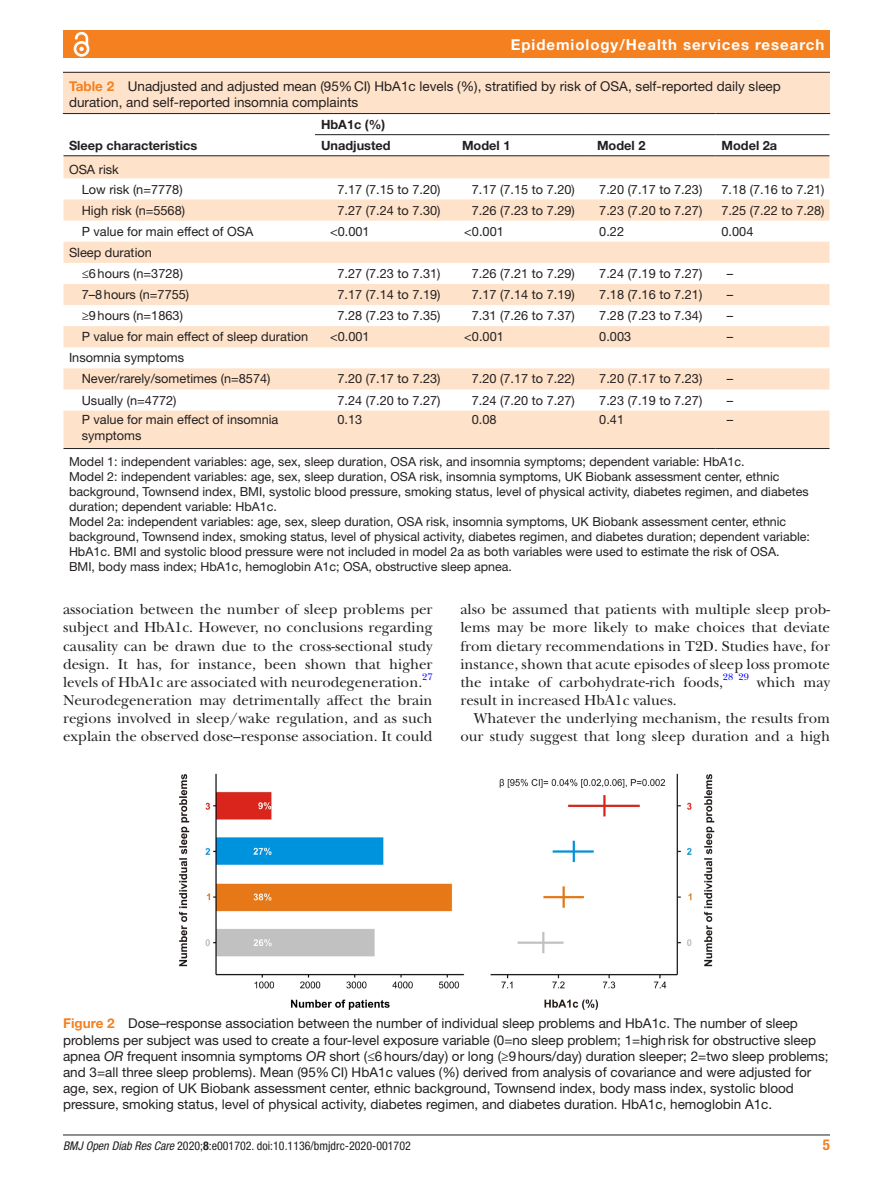
<style>
.page{position:relative;width:893px;height:1191px;background:#fff}
.page>*{position:absolute;margin:0;border:0;box-sizing:border-box;transform-origin:0 0}
.t1{font:15px/18px "New Baskerville";color:#231f20;text-align:justify}
.t2{font:700 15px "Helvetica Neue LT Std";letter-spacing:.065em;color:#fff}
.t3{font:700 condensed 15px "Helvetica Neue LT Std";color:#f58020}
.t4{font:13.5px/16.2px "Helvetica Neue LT Std";color:#231f20}
.t5{font:12.75px/21.1px "Helvetica Neue LT Std";color:#231f20}
.t6{font:700 12.75px/21.1px "Helvetica Neue LT Std";color:#231f20}
.t7{font:12.45px/15px "Helvetica Neue LT Std";color:#231f20}
.t8{font:condensed 12px "Helvetica Neue LT Std";color:#231f20}
.t9{font:9.9px "New Baskerville";color:#00f}
.s1{font-weight:700;color:#f58020}
.s2{font-style:italic}
.s3{font-weight:700}
</style>
<div class="page">
<hr style="left:63px;top:1134px;width:767px;height:1px;background:#231f20">
<div style="left:63px;top:31px;width:767px;height:27px;background:#f58020"></div>
<svg style="left:73px;top:31px;width:17px;height:26px"></svg>
<div style="left:63px;top:73px;width:767px;height:498px;background:#fee2c9"></div>
<hr style="left:63px;top:72px;width:767px;height:1px;background:#231f20">
<svg style="left:64px;top:114px;width:766px;height:457px;fill:#fff"></svg>
<hr style="left:63px;top:155px;width:252px;height:1px;background:#231f20">
<hr style="left:63px;top:113px;width:252px;height:1px;background:#231f20">
<hr style="left:315px;top:113px;width:141px;height:1px;background:#231f20">
<hr style="left:456px;top:113px;width:135px;height:1px;background:#231f20">
<hr style="left:591px;top:113px;width:125px;height:1px;background:#231f20">
<hr style="left:716px;top:113px;width:114px;height:1px;background:#231f20">
<hr style="left:315px;top:134px;width:141px;height:1px;background:#231f20">
<hr style="left:315px;top:155px;width:141px;height:1px;background:#231f20">
<hr style="left:456px;top:134px;width:135px;height:1px;background:#231f20">
<hr style="left:456px;top:155px;width:135px;height:1px;background:#231f20">
<hr style="left:591px;top:134px;width:125px;height:1px;background:#231f20">
<hr style="left:591px;top:155px;width:125px;height:1px;background:#231f20">
<hr style="left:716px;top:134px;width:114px;height:1px;background:#231f20">
<hr style="left:716px;top:155px;width:114px;height:1px;background:#231f20">
<hr style="left:315px;top:448px;width:141px;height:1px;background:#231f20">
<hr style="left:456px;top:448px;width:135px;height:1px;background:#231f20">
<hr style="left:591px;top:448px;width:125px;height:1px;background:#231f20">
<hr style="left:63px;top:448px;width:252px;height:1px;background:#231f20">
<hr style="left:716px;top:448px;width:114px;height:1px;background:#231f20">
<svg style="left:63px;top:114px;width:1px;height:296px"></svg>
<hr style="left:63px;top:410px;width:1px;height:38px;background:#fff">
<hr style="left:63px;top:448px;width:1px;height:123px;background:#fff">
<hr style="left:69px;top:466px;width:761px;height:1px;background:#fff">
<hr style="left:69px;top:510px;width:761px;height:2px;background:#fff">
<hr style="left:69px;top:555px;width:761px;height:2px;background:#fff">
<hr style="left:69px;top:570px;width:761px;height:2px;background:#fff">
<img style="left:179px;top:773px;width:536px;height:237px">
<p class="t2" style="left:511px;top:35px;width:315px">Epidemiology/Health services research</p>
<p class="t4" style="left:69px;top:77px;width:713px"><span class="s1">Table 2</span> Unadjusted and adjusted mean (95%CI) HbA1c levels (%), stratified by risk of OSA, self-reported daily sleep duration, and self-reported insomnia complaints</p>
<p class="t6" style="left:69px;top:134px;width:130px">Sleep characteristics</p>
<p class="t6" style="left:321px;top:113px;width:71px">HbA1c (%)<br>Unadjusted</p>
<p class="t6" style="left:462px;top:134px;width:50px">Model 1</p>
<p class="t6" style="left:597px;top:134px;width:50px">Model 2</p>
<p class="t6" style="left:722px;top:134px;width:57px">Model 2a</p>
<p class="t5" style="left:82px;top:159px;width:102px;line-height:19.6px;text-indent:-13px">OSA risk<br>Low risk (n=7778)</p>
<p class="t5" style="left:338px;top:178px;width:105px">7.17 (7.15 to 7.20)</p>
<p class="t5" style="left:472px;top:178px;width:105px">7.17 (7.15 to 7.20)</p>
<p class="t5" style="left:599px;top:178px;width:105px">7.20 (7.17 to 7.23)</p>
<p class="t5" style="left:722px;top:178px;width:105px">7.18 (7.16 to 7.21)</p>
<p class="t5" style="left:82px;top:199px;width:105px">High risk (n=5568)</p>
<p class="t5" style="left:338px;top:199px;width:105px">7.27 (7.24 to 7.30)</p>
<p class="t5" style="left:472px;top:199px;width:105px">7.26 (7.23 to 7.29)</p>
<p class="t5" style="left:599px;top:199px;width:105px">7.23 (7.20 to 7.27)</p>
<p class="t5" style="left:722px;top:199px;width:105px">7.25 (7.22 to 7.28)</p>
<p class="t5" style="left:82px;top:220px;width:173px">P value for main effect of OSA</p>
<p class="t5" style="left:330px;top:220px;width:41px">&lt;0.001</p>
<p class="t5" style="left:464px;top:220px;width:41px">&lt;0.001</p>
<p class="t5" style="left:599px;top:220px;width:26px">0.22</p>
<p class="t5" style="left:722px;top:220px;width:33px">0.004</p>
<p class="t5" style="left:82px;top:241px;width:103px;text-indent:-13px">Sleep duration ≤6hours (n=3728)</p>
<p class="t5" style="left:338px;top:263px;width:105px">7.27 (7.23 to 7.31)</p>
<p class="t5" style="left:472px;top:263px;width:105px">7.26 (7.21 to 7.29)</p>
<p class="t5" style="left:599px;top:263px;width:105px">7.24 (7.19 to 7.27)</p>
<p class="t5" style="left:727px;top:263px;width:8px">–</p>
<p class="t5" style="left:82px;top:284px;width:109px">7–8hours (n=7755)</p>
<p class="t5" style="left:338px;top:284px;width:105px">7.17 (7.14 to 7.19)</p>
<p class="t5" style="left:472px;top:284px;width:105px">7.17 (7.14 to 7.19)</p>
<p class="t5" style="left:599px;top:284px;width:105px">7.18 (7.16 to 7.21)</p>
<p class="t5" style="left:727px;top:284px;width:8px">–</p>
<p class="t5" style="left:82px;top:305px;width:103px">≥9hours (n=1863)</p>
<p class="t5" style="left:338px;top:305px;width:105px">7.28 (7.23 to 7.35)</p>
<p class="t5" style="left:472px;top:305px;width:105px">7.31 (7.26 to 7.37)</p>
<p class="t5" style="left:599px;top:305px;width:105px">7.28 (7.23 to 7.34)</p>
<p class="t5" style="left:727px;top:305px;width:8px">–</p>
<p class="t5" style="left:82px;top:326px;width:228px">P value for main effect of sleep duration</p>
<p class="t5" style="left:330px;top:326px;width:41px">&lt;0.001</p>
<p class="t5" style="left:464px;top:326px;width:41px">&lt;0.001</p>
<p class="t5" style="left:599px;top:326px;width:33px">0.003</p>
<p class="t5" style="left:727px;top:326px;width:8px">–</p>
<p class="t5" style="left:82px;top:347px;width:190px;text-indent:-13px">Insomnia symptoms<br>Never/rarely/sometimes (n=8574)</p>
<p class="t5" style="left:338px;top:368px;width:105px">7.20 (7.17 to 7.23)</p>
<p class="t5" style="left:472px;top:368px;width:105px">7.20 (7.17 to 7.22)</p>
<p class="t5" style="left:599px;top:368px;width:105px">7.20 (7.17 to 7.23)</p>
<p class="t5" style="left:727px;top:368px;width:8px">–</p>
<p class="t5" style="left:82px;top:389px;width:96px">Usually (n=4772)</p>
<p class="t5" style="left:338px;top:389px;width:105px">7.24 (7.20 to 7.27)</p>
<p class="t5" style="left:472px;top:389px;width:105px">7.24 (7.20 to 7.27)</p>
<p class="t5" style="left:599px;top:389px;width:105px">7.23 (7.19 to 7.27)</p>
<p class="t5" style="left:727px;top:389px;width:8px">–</p>
<p class="t5" style="left:82px;top:412px;width:198px;line-height:15.3px">P value for main effect of insomnia symptoms</p>
<p class="t5" style="left:338px;top:409px;width:26px">0.13</p>
<p class="t5" style="left:472px;top:409px;width:26px">0.08</p>
<p class="t5" style="left:599px;top:409px;width:26px">0.41</p>
<p class="t5" style="left:727px;top:409px;width:8px">–</p>
<p class="t7" style="left:69px;top:454px;width:742px">Model 1: independent variables: age, sex, sleep duration, OSA risk, and insomnia symptoms; dependent variable: HbA1c.<br>Model 2: independent variables: age, sex, sleep duration, OSA risk, insomnia symptoms, UK Biobank assessment center, ethnic background, Townsend index, BMI, systolic blood pressure, smoking status, level of physical activity, diabetes regimen, and diabetes duration; dependent variable: HbA1c.<br>Model 2a: independent variables: age, sex, sleep duration, OSA risk, insomnia symptoms, UK Biobank assessment center, ethnic background, Townsend index, smoking status, level of physical activity, diabetes regimen, and diabetes duration; dependent variable:<br>HbA1c. BMI and systolic blood pressure were not included in model 2a as both variables were used to estimate the risk of OSA.<br>BMI, body mass index; HbA1c, hemoglobin A1c; OSA, obstructive sleep apnea.</p>
<p class="t1" style="left:63px;top:601px;width:371px">association between the number of sleep problems per subject and HbA1c. However, no conclusions regarding causality can be drawn due to the cross-sectional study design. It has, for instance, been shown that higher levels of HbA1c are associated with neurodegeneration.</p>
<p class="t9" style="left:422px;top:671px;width:12px">27</p>
<p class="t1" style="left:63px;top:691px;width:371px">Neurodegeneration may detrimentally affect the brain regions involved in sleep/wake regulation, and as such explain the observed dose–response association. It could</p>
<p class="t1" style="left:460px;top:601px;width:371px">also be assumed that patients with multiple sleep prob&shy;lems may be more likely to make choices that deviate from dietary recommendations in T2D. Studies have, for instance, shown that acute episodes of sleep loss promote the intake of carbohydrate-rich foods,</p>
<p class="t9" style="left:723px;top:671px;width:27px">28 29</p>
<p class="t1" style="left:757px;top:673px;width:75px">which may</p>
<p class="t1" style="left:460px;top:691px;width:218px">result in increased HbA1c values.</p>
<p class="t1" style="left:474px;top:709px;width:358px">Whatever the underlying mechanism, the results from</p>
<p class="t1" style="left:460px;top:727px;width:371px">our study suggest that long sleep duration and a high</p>
<p class="t4" style="left:63px;top:1015px;width:767px"><span class="s1">Figure 2</span> Dose–response association between the number of individual sleep problems and HbA1c. The number of sleep problems per subject was used to create a four-level exposure variable (0=no sleep problem; 1=highrisk for obstructive sleep apnea <span class="s2">OR</span> frequent insomnia symptoms <span class="s2">OR</span> short (≤6hours/day) or long (≥9hours/day) duration sleeper; 2=two sleep problems; and 3=all three sleep problems). Mean (95%CI) HbA1c values (%) derived from analysis of covariance and were adjusted for age, sex, region of UK Biobank assessment center, ethnic background, Townsend index, body mass index, systolic blood pressure, smoking status, level of physical activity, diabetes regimen, and diabetes duration. HbA1c, hemoglobin A1c.</p>
<p class="t8" style="left:63px;top:1138px;width:349px"><span class="s2">BMJ Open Diab Res Care</span> 2020;<span class="s3">8</span>:e001702. doi:10.1136/bmjdrc-2020-001702</p>
<p class="t3" style="left:823px;top:1135px;width:9px">5</p>
</div>
